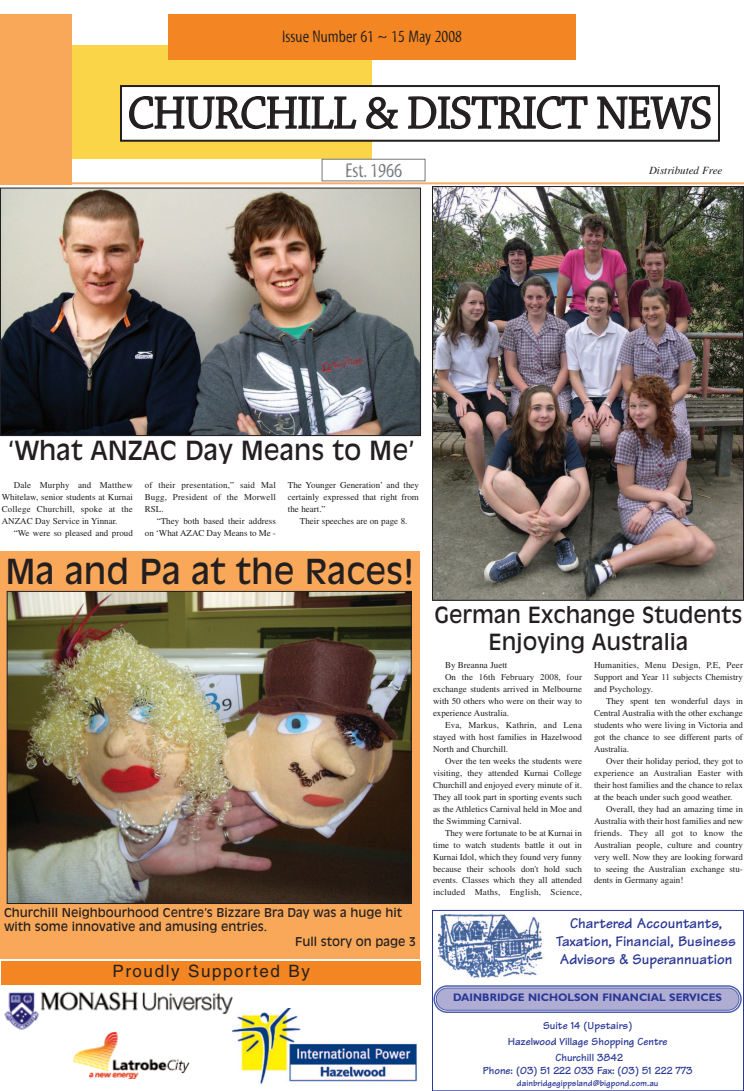
<style>
.page{position:relative;width:744px;height:1091px;background:#fff}
.page>*{position:absolute;margin:0;border:0;box-sizing:border-box;transform-origin:0 0}
.t1{font:48px "Chaparral Display";color:#231f20}
.t2{font:34px "Antique Olive";color:#231f20}
.t3{font:26px "Antique Olive";color:#231f20}
.t4{font:22px/26.4px "Antique Olive";color:#231f20;text-align:center}
.t5{font:20px "Myriad Tilt";color:#76787b}
.t6{font:17px "Myriad Tilt";color:#231f20}
.t7{font:17px "Helvetica";letter-spacing:.095em;color:#231f20}
.t8{font:700 15px/18px "Tekton";color:#293795;text-align:center}
.t9{font:12px "Antique Olive";color:#231f20}
.t10{font:700 11px/16px "Tekton";color:#293795;text-align:center}
.t11{font:700 11px "Gill Sans";color:#293795}
.t12{font:italic 11px "Times";color:#231f20}
.t13{font:9px "Times";color:#231f20}
.t14{font:9px "Times";letter-spacing:.02em;color:#231f20}
.t15{font:700 9px "Tekton";color:#293795}
</style>
<div class="page">
<div style="left:0;top:551px;width:420px;height:408px;background:#f9a859"></div>
<div style="left:2px;top:961px;width:419px;height:23px;background:#f38622"></div>
<div style="left:72px;top:45px;width:300px;height:114px;background:#f9d547"></div>
<div style="left:168px;top:14px;width:408px;height:46px;background:#f38622"></div>
<div style="left:0;top:14px;width:72px;height:170px;background:#f9a859"></div>
<div style="left:121px;top:86px;width:598px;height:55px;background:#fff"></div>
<div style="left:120px;top:85px;width:600px;height:57px;border:2px solid #231f20"></div>
<img style="left:4px;top:991px;width:228px;height:39px">
<img style="left:55px;top:1023px;width:154px;height:56px">
<img style="left:232px;top:1008px;width:185px;height:76px">
<hr style="left:72px;top:182px;width:672px;height:2px;background:#f9ac6a">
<div style="left:322px;top:159px;width:104px;height:22px;border:1px solid #76787b"></div>
<img style="left:438px;top:913px;width:105px;height:65px">
<svg style="left:434px;top:985px;width:308px;height:28px;background:#a3a4d0"></svg>
<div style="left:432px;top:910px;width:312px;height:181px;border:1px solid #293795"></div>
<img style="left:9px;top:593px;width:401px;height:309px">
<div style="left:7px;top:591px;width:405px;height:313px;border:1px solid #231f20"></div>
<img style="left:2px;top:190px;width:417px;height:244px">
<div style="left:0;top:188px;width:421px;height:248px;border:1px solid #231f20"></div>
<img style="left:434px;top:188px;width:308px;height:411px">
<div style="left:432px;top:186px;width:312px;height:415px;border:1px solid #231f20"></div>
<p class="t6" style="left:282px;top:30px;width:181px">Issue Number 61 ~ 15 May 2008</p>
<p class="t1" style="left:128px;top:94px;width:585px">CHURCHILL &amp; DISTRICT NEWS</p>
<p class="t5" style="left:345px;top:163px;width:58px">Est. 1966</p>
<p class="t12" style="left:649px;top:166px;width:75px">Distributed Free</p>
<p class="t3" style="left:8px;top:440px;width:409px">‘What ANZAC Day Means to Me’</p>
<p class="t14" style="left:14px;top:482px;width:121px">Dale Murphy and Matthew</p>
<p class="t13" style="left:2px;top:494px;width:133px">Whitelaw, senior students at Kurnai</p>
<p class="t14" style="left:2px;top:506px;width:133px">College Churchill, spoke at the</p>
<p class="t13" style="left:2px;top:518px;width:117px">ANZAC Day Service in Yinnar.</p>
<p class="t13" style="left:14px;top:530px;width:121px">“We were so pleased and proud</p>
<p class="t14" style="left:145px;top:482px;width:133px">of their presentation,” said Mal</p>
<p class="t13" style="left:145px;top:494px;width:133px">Bugg, President of the Morwell</p>
<p class="t13" style="left:145px;top:506px;width:20px">RSL.</p>
<p class="t13" style="left:157px;top:518px;width:121px">“They both based their address</p>
<p class="t13" style="left:145px;top:530px;width:133px">on ‘What AZAC Day Means to Me -</p>
<p class="t13" style="left:288px;top:482px;width:133px">The Younger Generation’ and they</p>
<p class="t13" style="left:288px;top:494px;width:133px">certainly expressed that right from</p>
<p class="t13" style="left:288px;top:506px;width:39px">the heart.”</p>
<p class="t13" style="left:300px;top:518px;width:109px">Their speeches are on page 8.</p>
<p class="t2" style="left:6px;top:558px;width:410px">Ma and Pa at the Races!</p>
<p class="t9" style="left:4px;top:908px;width:400px">Churchill Neighbourhood Centre’s Bizzare Bra Day was a huge hit</p>
<p class="t9" style="left:4px;top:922px;width:265px">with some innovative and amusing entries.</p>
<p class="t9" style="left:295px;top:937px;width:122px">Full story on page 3</p>
<p class="t7" style="left:112px;top:965px;width:199px">Proudly Supported By</p>
<p class="t4" style="left:434px;top:603px;width:309px">German Exchange Students<br>Enjoying Australia</p>
<p class="t13" style="left:445px;top:662px;width:64px">By Breanna Juett</p>
<p class="t13" style="left:445px;top:674px;width:139px">On the 16th February 2008, four</p>
<p class="t13" style="left:433px;top:686px;width:151px">exchange students arrived in Melbourne</p>
<p class="t13" style="left:433px;top:698px;width:151px">with 50 others who were on their way to</p>
<p class="t13" style="left:433px;top:710px;width:78px">experience Australia.</p>
<p class="t14" style="left:445px;top:722px;width:139px">Eva, Markus, Kathrin, and Lena</p>
<p class="t13" style="left:433px;top:734px;width:151px">stayed with host families in Hazelwood</p>
<p class="t13" style="left:433px;top:746px;width:77px">North and Churchill.</p>
<p class="t13" style="left:445px;top:758px;width:139px">Over the ten weeks the students were</p>
<p class="t13" style="left:433px;top:770px;width:150px">visiting, they attended Kurnai College</p>
<p class="t13" style="left:433px;top:782px;width:150px">Churchill and enjoyed every minute of it.</p>
<p class="t13" style="left:433px;top:793px;width:150px">They all took part in sporting events such</p>
<p class="t13" style="left:433px;top:805px;width:150px">as the Athletics Carnival held in Moe and</p>
<p class="t13" style="left:433px;top:817px;width:90px">the Swimming Carnival.</p>
<p class="t13" style="left:445px;top:829px;width:138px">They were fortunate to be at Kurnai in</p>
<p class="t13" style="left:433px;top:841px;width:150px">time to watch students battle it out in</p>
<p class="t13" style="left:433px;top:853px;width:151px">Kurnai Idol, which they found very funny</p>
<p class="t13" style="left:433px;top:865px;width:151px">because their schools don't hold such</p>
<p class="t13" style="left:433px;top:877px;width:150px">events. Classes which they all attended</p>
<p class="t14" style="left:433px;top:889px;width:151px">included Maths, English, Science,</p>
<p class="t13" style="left:594px;top:662px;width:151px">Humanities, Menu Design, P.E, Peer</p>
<p class="t13" style="left:594px;top:674px;width:151px">Support and Year 11 subjects Chemistry</p>
<p class="t13" style="left:594px;top:686px;width:61px">and Psychology.</p>
<p class="t13" style="left:606px;top:698px;width:139px">They spent ten wonderful days in</p>
<p class="t13" style="left:594px;top:710px;width:150px">Central Australia with the other exchange</p>
<p class="t13" style="left:594px;top:722px;width:151px">students who were living in Victoria and</p>
<p class="t13" style="left:594px;top:734px;width:150px">got the chance to see different parts of</p>
<p class="t13" style="left:594px;top:746px;width:37px">Australia.</p>
<p class="t13" style="left:606px;top:758px;width:138px">Over their holiday period, they got to</p>
<p class="t13" style="left:594px;top:770px;width:151px">experience an Australian Easter with</p>
<p class="t13" style="left:594px;top:782px;width:150px">their host families and the chance to relax</p>
<p class="t13" style="left:594px;top:793px;width:140px">at the beach under such good weather.</p>
<p class="t13" style="left:606px;top:805px;width:138px">Overall, they had an amazing time in</p>
<p class="t13" style="left:594px;top:817px;width:151px">Australia with their host families and new</p>
<p class="t14" style="left:594px;top:829px;width:150px">friends. They all got to know the</p>
<p class="t13" style="left:594px;top:841px;width:150px">Australian people, culture and country</p>
<p class="t13" style="left:594px;top:853px;width:151px">very well. Now they are looking forward</p>
<p class="t13" style="left:594px;top:865px;width:150px">to seeing the Australian exchange stu-</p>
<p class="t13" style="left:594px;top:877px;width:91px">dents in Germany again!</p>
<p class="t8" style="left:556px;top:916px;width:181px">Chartered Accountants,<br>Taxation, Financial, Business<br>Advisors &amp; Superannuation</p>
<p class="t11" style="left:453px;top:993px;width:271px">DAINBRIDGE NICHOLSON FINANCIAL SERVICES</p>
<p class="t10" style="left:508px;top:1019px;width:161px">Suite 14 (Upstairs)<br>Hazelwood Village Shopping Centre<br>Churchill 3842</p>
<p class="t10" style="left:483px;top:1064px;width:211px">Phone: (03) 51 222 033 Fax: (03) 51 222 773</p>
<p class="t15" style="left:517px;top:1080px;width:143px">dainbridgegippsland@bigpond.com.au</p>
</div>
